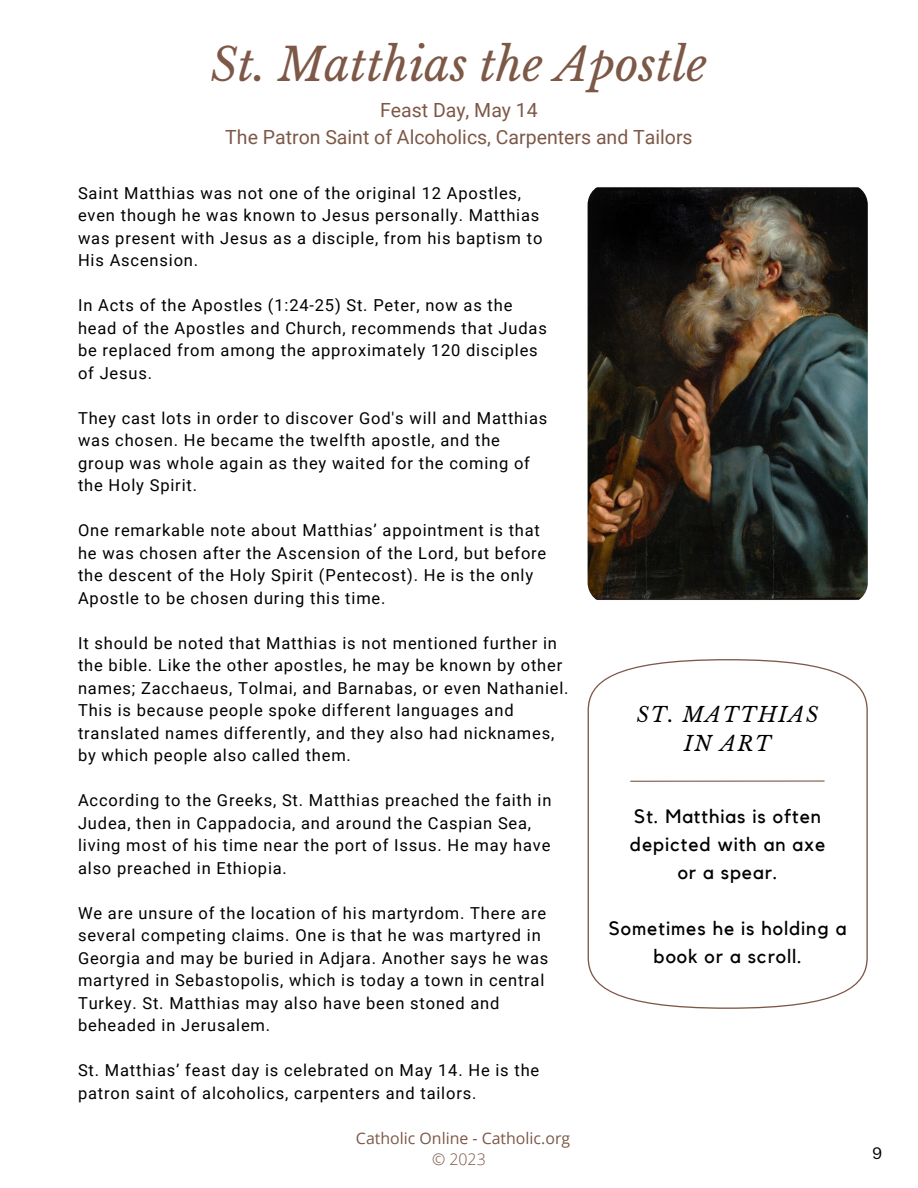
<style>
.page{position:relative;width:918px;height:1188px;background:#fff}
.page>*{position:absolute;margin:0;border:0;box-sizing:border-box;transform-origin:0 0}
.t1{font:italic 45.15px "Libre Baskerville";color:#7d5847}
.t2{font:italic 20.55px/28.3px "Libre Baskerville";letter-spacing:.08em;color:#000;text-align:center}
.t3{font:19.5px "Roboto";color:#7d5847}
.t4{font:19.35px/28.2px "Kollektif";letter-spacing:.05em;color:#000;text-align:center}
.t5{font:16.5px/22.5px "Roboto";letter-spacing:.05em;color:#000}
.t6{font:16.2px "Canva Sans";color:#000}
.t7{font:15.9px "Open Sans";color:#7d5847}
.t8{font:300 15.9px "Open Sans";color:#7d5847}
</style>
<div class="page">
<svg style="left:588px;top:659px;width:280px;height:350px"></svg>
<hr style="left:631px;top:780px;width:193px;height:2px;background:#7d5847">
<img style="left:588px;top:183px;width:280px;height:421px;border-radius:21px">
<p class="t1" style="left:211px;top:37px;width:498px">St. Matthias the Apostle</p>
<p class="t3" style="left:380px;top:99px;width:159px">Feast Day, May 14</p>
<p class="t3" style="left:225px;top:126px;width:469px">The Patron Saint of Alcoholics, Carpenters and Tailors</p>
<p class="t5" style="left:78px;top:182px;width:445px">Saint Matthias was not one of the original 12 Apostles,</p>
<p class="t5" style="left:78px;top:204px;width:463px">even though he was known to Jesus personally. Matthias</p>
<p class="t5" style="left:78px;top:227px;width:466px">was present with Jesus as a disciple, from his baptism to</p>
<p class="t5" style="left:78px;top:249px;width:122px">His Ascension.</p>
<p class="t5" style="left:78px;top:294px;width:436px">In Acts of the Apostles (1:24-25) St. Peter, now as the</p>
<p class="t5" style="left:78px;top:317px;width:470px">head of the Apostles and Church, recommends that Judas</p>
<p class="t5" style="left:78px;top:339px;width:461px">be replaced from among the approximately 120 disciples</p>
<p class="t5" style="left:78px;top:362px;width:76px">of Jesus.</p>
<p class="t5" style="left:78px;top:407px;width:471px">They cast lots in order to discover God's will and Matthias</p>
<p class="t5" style="left:78px;top:429px;width:423px">was chosen. He became the twelfth apostle, and the</p>
<p class="t5" style="left:78px;top:452px;width:454px">group was whole again as they waited for the coming of</p>
<p class="t5" style="left:78px;top:474px;width:121px">the Holy Spirit.</p>
<p class="t5" style="left:78px;top:519px;width:463px">One remarkable note about Matthias’ appointment is that</p>
<p class="t5" style="left:78px;top:542px;width:470px">he was chosen after the Ascension of the Lord, but before</p>
<p class="t5" style="left:78px;top:564px;width:457px">the descent of the Holy Spirit (Pentecost). He is the only<br>Apostle to be chosen during this time.</p>
<p class="t5" style="left:78px;top:632px;width:492px">It should be noted that Matthias is not mentioned further in the bible. Like the other apostles, he may be known by other names; Zacchaeus, Tolmai, and Barnabas, or even Nathaniel.<br>This is because people spoke different languages and translated names differently, and they also had nicknames,</p>
<p class="t5" style="left:78px;top:744px;width:274px">by which people also called them.</p>
<p class="t5" style="left:78px;top:789px;width:475px">According to the Greeks, St. Matthias preached the faith in<br>Judea, then in Cappadocia, and around the Caspian Sea,</p>
<p class="t5" style="left:78px;top:834px;width:474px">living most of his time near the port of Issus. He may have also preached in Ethiopia.</p>
<p class="t5" style="left:78px;top:902px;width:472px">We are unsure of the location of his martyrdom. There are several competing claims. One is that he was martyred in Georgia and may be buried in Adjara. Another says he was martyred in Sebastopolis, which is today a town in central Turkey. St. Matthias may also have been stoned and</p>
<p class="t5" style="left:78px;top:1014px;width:194px">beheaded in Jerusalem.</p>
<p class="t5" style="left:78px;top:1059px;width:463px">St. Matthias’ feast day is celebrated on May 14. He is the patron saint of alcoholics, carpenters and tailors.</p>
<p class="t7" style="left:356px;top:1127px;width:216px">Catholic Online - Catholic.org</p>
<p class="t8" style="left:432px;top:1148px;width:55px">© 2023</p>
<p class="t2" style="left:637px;top:701px;width:183px">ST. MATTHIAS<br>IN ART</p>
<p class="t4" style="left:630px;top:803px;width:197px;text-align:left">St. Matthias is often depicted with an axe</p>
<p class="t4" style="left:678px;top:859px;width:101px">or a spear.</p>
<p class="t4" style="left:609px;top:915px;width:239px">Sometimes he is holding a book or a scroll.</p>
<p class="t6" style="left:872px;top:1141px;width:12px">9</p>
</div>
